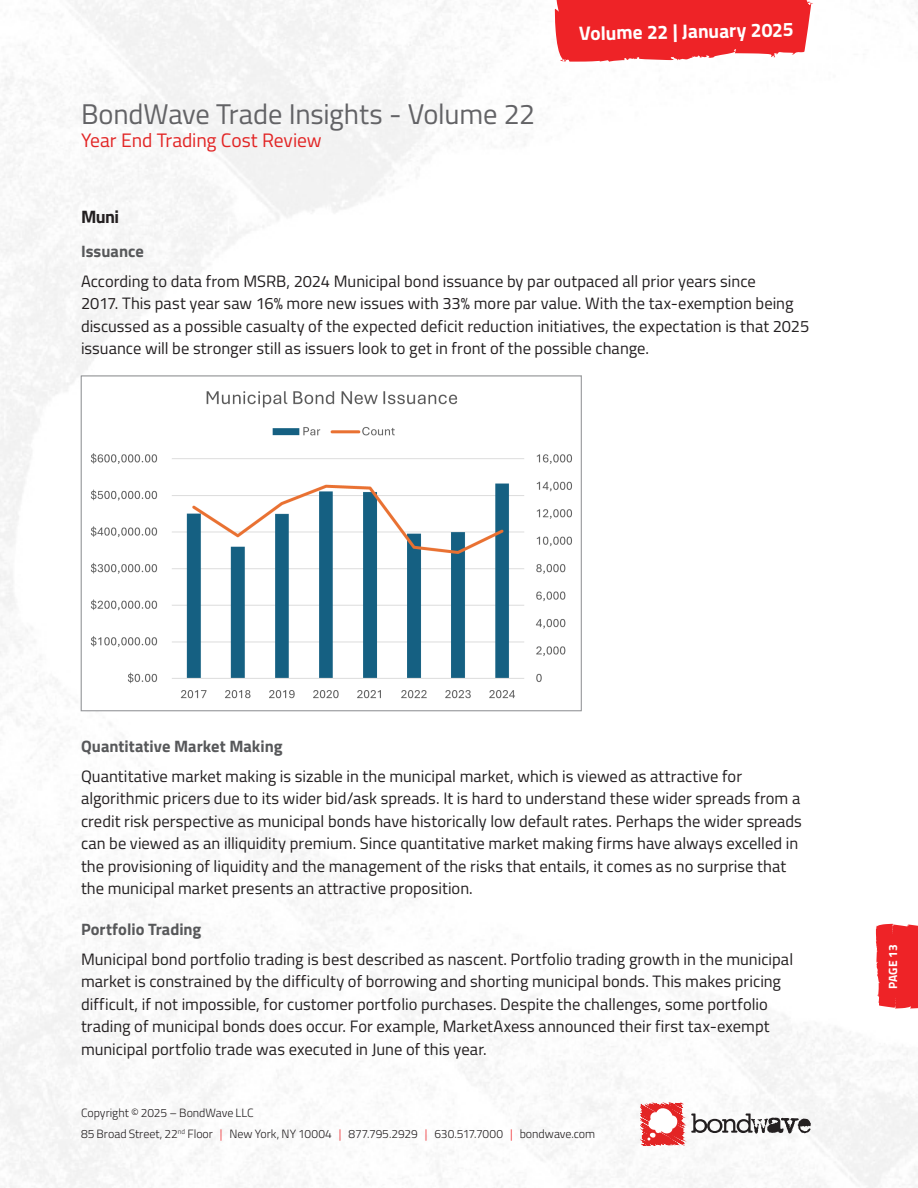
<style>
.page{position:relative;width:918px;height:1188px;background:#fff}
.page>*{position:absolute;margin:0;border:0;box-sizing:border-box;transform-origin:0 0}
.Subsequent_Page_Title{font:28.5px "Titillium Web";letter-spacing:-.01em;color:#636366}
.Subsequent_Page_Subtitle{font:19.5px "Titillium Web";letter-spacing:-.005em;color:#e22525}
.t1{font:700 19.5px "Titillium Web";color:#fff}
.BODY_COPY_TITLES_SUBHEADER{font:700 18px "Titillium Web";color:#231f20}
.BODY_COPY{font:16.5px/22.5px "Titillium Web";color:#231f20}
.BOLD_CALL_OUT_PARA{font:700 16.5px "Titillium Web";color:#57585a}
.t2{font:900 16.5px "Titillium Web";color:#fff}
.SIDE_BAR_BODY{font:300 12px "Titillium Web";letter-spacing:-.005em;color:#231f20}
.t3{font:700 12px "Titillium Web";letter-spacing:.005em;color:#fff}
.s1{font-size:18px}
.s2{color:#ee2327}
</style>
<div class="page">
<img style="left:0;top:0;width:918px;height:1188px">
<svg style="left:876px;top:924px;width:42px;height:85px;background:#ef3034"></svg>
<svg style="left:555px;top:0;width:258px;height:62px;background:#ef383c"></svg>
<svg style="left:641px;top:1103px;width:44px;height:43px"></svg>
<svg style="left:691px;top:1114px;width:120px;height:20px"></svg>
<img style="left:83px;top:378px;width:496px;height:331px">
<p class="Subsequent_Page_Title" style="left:81px;top:93px;width:456px">BondWave Trade Insights - Volume 22</p>
<p class="Subsequent_Page_Subtitle" style="left:81px;top:126px;width:242px">Year End Trading Cost Review</p>
<p class="t1" style="left:579px;top:18px;width:216px;rotate:-1deg">Volume 22 | January 2025</p>
<p class="t2" style="left:591px;top:20px;width:193px;rotate:-1deg"><span class="s1">VOLUME 4 |</span> June 7, 2017</p>
<p class="BODY_COPY_TITLES_SUBHEADER" style="left:81px;top:203px;width:40px">Muni</p>
<p class="BOLD_CALL_OUT_PARA" style="left:81px;top:239px;width:64px">Issuance</p>
<p class="BODY_COPY" style="left:81px;top:269px;width:730px">According to data from MSRB, 2024 Municipal bond issuance by par outpaced all prior years since<br>2017. This past year saw 16% more new issues with 33% more par value. With the tax-exemption being discussed as a possible casualty of the expected deficit reduction initiatives, the expectation is that 2025 issuance will be stronger still as issuers look to get in front of the possible change.</p>
<p class="BOLD_CALL_OUT_PARA" style="left:81px;top:734px;width:203px">Quantitative Market Making</p>
<p class="BODY_COPY" style="left:81px;top:764px;width:722px">Quantitative market making is sizable in the municipal market, which is viewed as attractive for algorithmic pricers due to its wider bid/ask spreads. It is hard to understand these wider spreads from a credit risk perspective as municipal bonds have historically low default rates. Perhaps the wider spreads can be viewed as an illiquidity premium. Since quantitative market making firms have always excelled in the provisioning of liquidity and the management of the risks that entails, it comes as no surprise that the municipal market presents an attractive proposition.</p>
<p class="BOLD_CALL_OUT_PARA" style="left:81px;top:917px;width:122px">Portfolio Trading</p>
<p class="BODY_COPY" style="left:81px;top:947px;width:714px">Municipal bond portfolio trading is best described as nascent. Portfolio trading growth in the municipal market is constrained by the difficulty of borrowing and shorting municipal bonds. This makes pricing difficult, if not impossible, for customer portfolio purchases. Despite the challenges, some portfolio trading of municipal bonds does occur. For example, MarketAxess announced their first tax-exempt municipal portfolio trade was executed in June of this year.</p>
<p class="SIDE_BAR_BODY" style="left:81px;top:1104px;width:174px">Copyright © 2025 – BondWave LLC</p>
<p class="SIDE_BAR_BODY" style="left:81px;top:1125px;width:516px">85 Broad Street, 22<sup>nd</sup> Floor <span class="s2">|</span> New York, NY 10004 <span class="s2">|</span> 877.795.2929 <span class="s2">|</span> 630.517.7000 <span class="s2">|</span> bondwave.com</p>
<p class="t3" style="left:884px;top:989px;width:46px;rotate:-90deg">PAGE 13</p>
</div>
